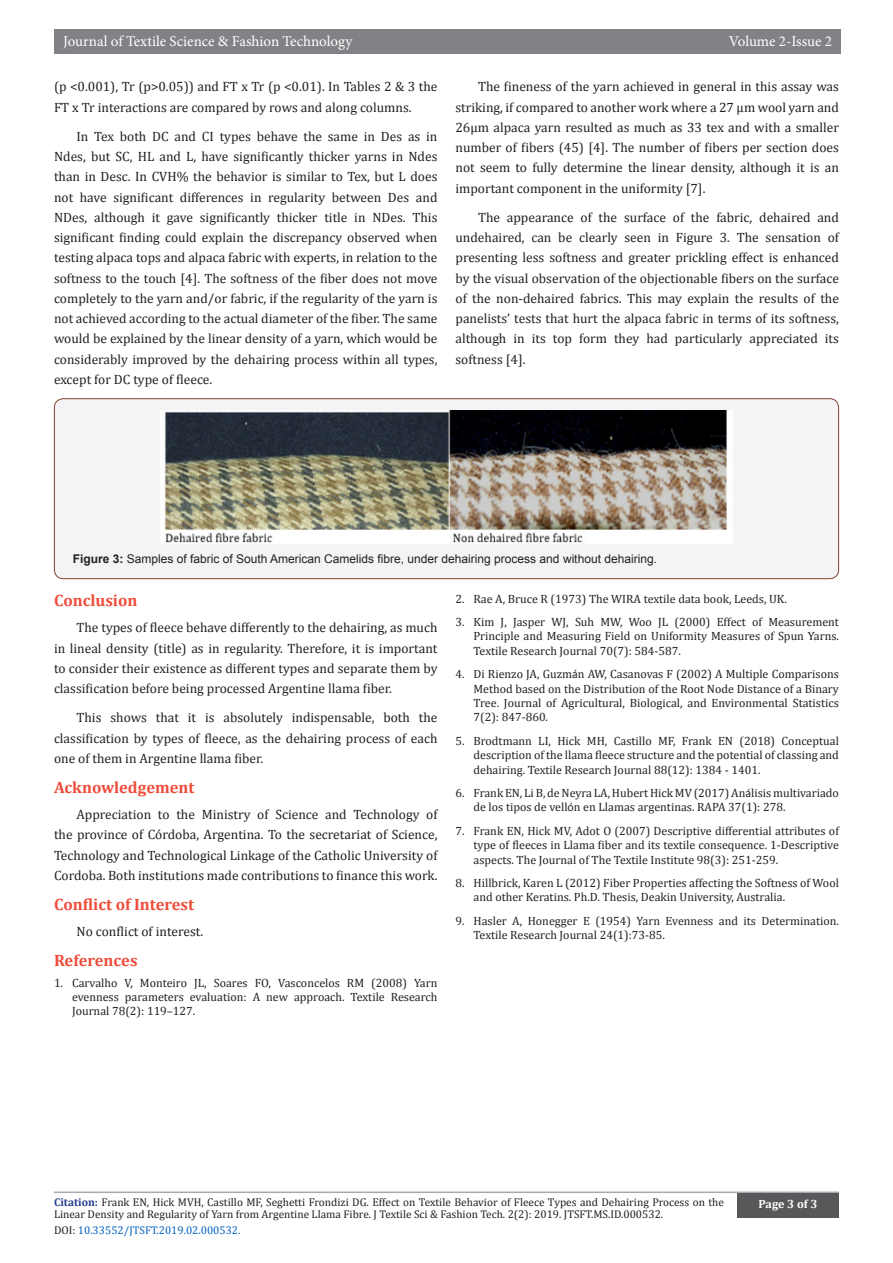
<style>
.page{position:relative;width:893px;height:1263px;background:#fff}
.page>*{position:absolute;margin:0;border:0;box-sizing:border-box;transform-origin:0 0}
.t1{font:700 16.5px "Cambria";color:#ef4c3a}
.t2{font:15px "Minion Pro";color:#fff}
.t3{font:13.5px/20.2px "Cambria";color:#231f20;text-align:justify}
.t4{font:12px/14.4px "Cambria";color:#231f20;text-align:justify}
.t5{font:12px "Arial";color:#231f20}
.t6{font:700 12px "Cambria";color:#fff}
.t7{font:11.25px/12px "Cambria";color:#231f20}
.t8{font:11.25px "Cambria";color:#0563c1}
.s1{font-weight:700}
.s2{font-family:"Calibri"}
.s3{font-weight:700;color:#253f8e}
.s4{color:#231f20}
</style>
<div class="page">
<hr style="left:54px;top:1191px;width:785px;height:2px;background:#a8a9ad">
<div style="left:54px;top:29px;width:787px;height:25px;background:#808285"></div>
<div style="left:737px;top:1193px;width:102px;height:24px;background:#57585a"></div>
<div style="left:54px;top:399px;width:785px;height:180px;background:#f4f4f4;border-radius:9px"></div>
<div style="left:54px;top:398px;width:785px;height:181px;border:1px solid #824230;border-radius:9px"></div>
<img style="left:160px;top:410px;width:573px;height:134px">
<p class="t2" style="left:63px;top:31px;width:291px">Journal of Textile Science &amp; Fashion Technology</p>
<p class="t2" style="left:729px;top:31px;width:105px">Volume 2-Issue 2</p>
<p class="t3" style="left:54px;top:77px;width:385px">(p &lt;0.001), Tr (p&gt;0.05)) and FT x Tr (p &lt;0.01). In Tables 2 &amp; 3 the<br>FT x Tr interactions are compared by rows and along columns.</p>
<p class="t3" style="left:54px;top:126px;width:385px;text-indent:22px">In Tex both DC and CI types behave the same in Des as in Ndes, but SC, HL and L, have significantly thicker yarns in Ndes than in Desc. In CVH% the behavior is similar to Tex, but L does not have significant differences in regularity between Des and NDes, although it gave significantly thicker title in NDes. This significant finding could explain the discrepancy observed when testing alpaca tops and alpaca fabric with experts, in relation to the softness to the touch [4]. The softness of the fiber does not move completely to the yarn and/or fabric, if the regularity of the yarn is not achieved according to the actual diameter of the fiber. The same would be explained by the linear density of a yarn, which would be considerably improved by the dehairing process within all types, except for DC type of fleece.</p>
<p class="t3" style="left:455px;top:77px;width:385px;text-indent:22px">The fineness of the yarn achieved in general in this assay was striking, if compared to another work where a 27 μm wool yarn and 26μm alpaca yarn resulted as much as 33 tex and with a smaller number of fibers (45) [4]. The number of fibers per section does not seem to fully determine the linear density, although it is an important component in the uniformity [7].</p>
<p class="t3" style="left:455px;top:207px;width:385px;text-indent:22px">The appearance of the surface of the fabric, dehaired and undehaired, can be clearly seen in Figure 3. The sensation of presenting less softness and greater prickling effect is enhanced by the visual observation of the objectionable fibers on the surface of the non-dehaired fabrics. This may explain the results of the panelists’ tests that hurt the alpaca fabric in terms of its softness, although in its top form they had particularly appreciated its softness [4].</p>
<p class="t5" style="left:73px;top:551px;width:586px"><span class="s1">Figure 3:</span> Samples of fabric of South American Camelids fibre, under dehairing process and without dehairing.</p>
<p class="t1" style="left:54px;top:589px;width:85px">Conclusion</p>
<p class="t3" style="left:54px;top:617px;width:385px;text-indent:22px">The types of fleece behave differently to the dehairing, as much in lineal density (title) as in regularity. Therefore, it is important to consider their existence as different types and separate them by classification before being processed Argentine llama fiber.</p>
<p class="t3" style="left:54px;top:707px;width:385px;text-indent:22px">This shows that it is absolutely indispensable, both the classification by types of fleece, as the dehairing process of each one of them in Argentine llama fiber.</p>
<p class="t1" style="left:54px;top:775px;width:142px">Acknowledgement</p>
<p class="t3" style="left:54px;top:804px;width:385px;text-indent:22px">Appreciation to the Ministry of Science and Technology of the province of Córdoba, Argentina. To the secretariat of Science, Technology and Technological Linkage of the Catholic University of Cordoba. Both institutions made contributions to finance this work.</p>
<p class="t1" style="left:54px;top:892px;width:142px">Conflict of Interest</p>
<p class="t3" style="left:76px;top:921px;width:128px">No conflict of interest.</p>
<p class="t1" style="left:54px;top:949px;width:85px">References</p>
<p class="t4" style="left:72px;top:975px;width:367px;text-indent:-18px">1. Carvalho V, Monteiro JL, Soares FO, Vasconcelos RM (2008) Yarn evenness parameters evaluation: A new approach. Textile Research Journal 78(2): 119–127.</p>
<p class="t4" style="left:455px;top:591px;width:333px">2. Rae A, Bruce R (1973) The WIRA textile data book, Leeds, UK.</p>
<p class="t4" style="left:473px;top:615px;width:367px;text-indent:-18px">3. Kim J, Jasper WJ, Suh MW, Woo JL (2000) Effect of Measurement Principle and Measuring Field on Uniformity Measures of Spun Yarns.<br>Textile Research Journal 70(7): 584-587.</p>
<p class="t4" style="left:473px;top:667px;width:367px;text-indent:-18px">4. Di Rienzo JA, Guzm<span class="s2">á</span>n AW, Casanovas F (2002) A Multiple Comparisons Method based on the Distribution of the Root Node Distance of a Binary Tree. Journal of Agricultural, Biological, and Environmental Statistics 7(2): 847-860.</p>
<p class="t4" style="left:473px;top:733px;width:367px;text-indent:-18px">5. Brodtmann LI, Hick MH, Castillo MF, Frank EN (2018) Conceptual description of the llama fleece structure and the potential of classing and dehairing. Textile Research Journal 88(12): 1384 - 1401.</p>
<p class="t4" style="left:473px;top:786px;width:367px;text-indent:-18px">6. Frank EN, Li B, de Neyra LA, Hubert Hick MV (2017) An<span class="s2">á</span>lisis multivariado de los tipos de vell<span class="s2">ó</span>n en Llamas argentinas. RAPA 37(1): 278.</p>
<p class="t4" style="left:473px;top:823px;width:367px;text-indent:-18px">7. Frank EN, Hick MV, Adot O (2007) Descriptive differential attributes of type of fleeces in Llama fiber and its textile consequence. 1-Descriptive aspects. The Journal of The Textile Institute 98(3): 251-259.</p>
<p class="t4" style="left:473px;top:876px;width:367px;text-indent:-18px">8. Hillbrick, Karen L (2012) Fiber Properties affecting the Softness of Wool and other Keratins. Ph.D. Thesis, Deakin University, Australia.</p>
<p class="t4" style="left:473px;top:913px;width:367px;text-indent:-18px">9. Hasler A, Honegger E (1954) Yarn Evenness and its Determination.<br>Textile Research Journal 24(1):73-85.</p>
<p class="t7" style="left:54px;top:1196px;width:671px"><span class="s3">Citation:</span> Frank EN, Hick MVH, Castillo MF, Seghetti Frondizi DG. Effect on Textile Behavior of Fleece Types and Dehairing Process on the<br>Linear Density and Regularity of Yarn from Argentine Llama Fibre. J Textile Sci &amp; Fashion Tech. 2(2): 2019. JTSFT.MS.ID.000532.</p>
<p class="t8" style="left:54px;top:1223px;width:188px"><span class="s4">DOI:</span> 10.33552/JTSFT.2019.02.000532.</p>
<p class="t6" style="left:758px;top:1196px;width:60px">Page 3 of 3</p>
</div>
